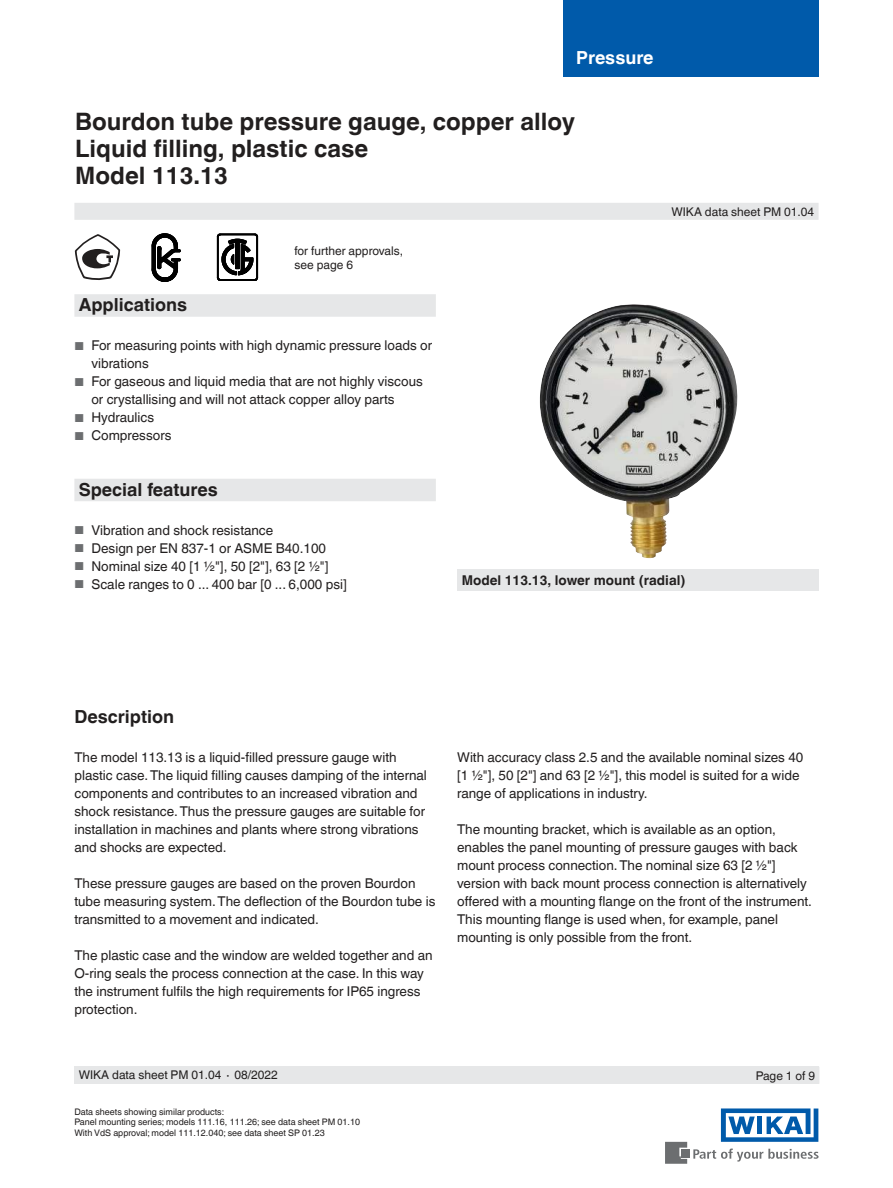
<style>
.page{position:relative;width:893px;height:1188px;background:#fff}
.page>*{position:absolute;margin:0;border:0;box-sizing:border-box;transform-origin:0 0}
.t1{font:700 24px/27px "Helvetica World";color:#221f1f}
.t2{font:700 18px "Helvetica World";color:#221f1f}
.t3{font:700 18px "Helvetica World";color:#fff}
.t4{font:13.5px/18px "Helvetica World";color:#221f1f}
.t5{font:700 13.5px "Helvetica World";color:#221f1f}
.t6{font:12px/13.5px "Helvetica World";color:#221f1f}
.t7{font:9px/10.5px "Helvetica World";color:#221f1f}
.s1{font-size:11.55px;color:#6c6e70}
</style>
<div class="page">
<svg style="left:693px;top:1149px;width:126px;height:13px"></svg>
<div style="left:682px;top:1150px;width:8px;height:8px;background:#6c6e70"></div>
<svg style="left:665px;top:1142px;width:22px;height:22px"></svg>
<svg style="left:721px;top:1108px;width:97px;height:34px"></svg>
<div style="left:563px;top:0;width:256px;height:76px;background:#005aaa"></div>
<div style="left:74px;top:203px;width:745px;height:17px;background:#e6e7e8"></div>
<div style="left:74px;top:1066px;width:745px;height:18px;background:#e6e7e8"></div>
<div style="left:457px;top:570px;width:362px;height:21px;background:#e6e7e8"></div>
<div style="left:74px;top:294px;width:362px;height:23px;background:#e6e7e8"></div>
<div style="left:74px;top:479px;width:362px;height:22px;background:#e6e7e8"></div>
<svg style="left:217px;top:234px;width:41px;height:47px"></svg>
<svg style="left:152px;top:234px;width:28px;height:47px"></svg>
<svg style="left:75px;top:234px;width:45px;height:46px"></svg>
<img style="left:539px;top:304px;width:199px;height:254px">
<h2 class="t3" style="left:576px;top:47px;width:79px">Pressure</h2>
<h1 class="t1" style="left:75px;top:110px;width:501px">Bourdon tube pressure gauge, copper alloy<br>Liquid 昀椀lling, plastic case<br>Model 113.13</h1>
<p class="t6" style="left:294px;top:245px;width:110px">for further approvals, see page 6</p>
<p class="t6" style="left:671px;top:206px;width:144px">WIKA data sheet PM 01.04</p>
<h2 class="t2" style="left:79px;top:298px;width:110px">Applications</h2>
<p class="t4" style="left:91px;top:338px;width:342px;text-indent:-17px"><span class="s1">■</span> For measuring points with high dynamic pressure loads or vibrations</p>
<p class="t4" style="left:91px;top:374px;width:333px;text-indent:-17px"><span class="s1">■</span> For gaseous and liquid media that are not highly viscous or crystallising and will not attack copper alloy parts</p>
<p class="t4" style="left:74px;top:410px;width:81px"><span class="s1">■</span> Hydraulics</p>
<p class="t4" style="left:74px;top:428px;width:99px"><span class="s1">■</span> Compressors</p>
<h2 class="t2" style="left:79px;top:483px;width:141px">Special features</h2>
<p class="t4" style="left:74px;top:522px;width:200px"><span class="s1">■</span> Vibration and shock resistance</p>
<p class="t4" style="left:74px;top:540px;width:253px"><span class="s1">■</span> Design per EN 837-1 or ASME B40.100</p>
<p class="t4" style="left:74px;top:558px;width:256px"><span class="s1">■</span> Nominal size 40 [1 ½"], 50 [2"], 63 [2 ½"]</p>
<p class="t4" style="left:74px;top:576px;width:274px"><span class="s1">■</span> Scale ranges to 0 ... 400 bar [0 ... 6,000 psi]</p>
<p class="t5" style="left:462px;top:575px;width:225px">Model 113.13, lower mount (radial)</p>
<h2 class="t2" style="left:74px;top:710px;width:101px">Description</h2>
<p class="t4" style="left:74px;top:748px;width:354px">The model 113.13 is a liquid-昀椀lled pressure gauge with plastic case. The liquid 昀椀lling causes damping of the internal components and contributes to an increased vibration and shock resistance. Thus the pressure gauges are suitable for installation in machines and plants where strong vibrations and shocks are expected.</p>
<p class="t4" style="left:74px;top:875px;width:363px">These pressure gauges are based on the proven Bourdon tube measuring system. The de昀氀ection of the Bourdon tube is transmitted to a movement and indicated.</p>
<p class="t4" style="left:74px;top:947px;width:360px">The plastic case and the window are welded together and an O-ring seals the process connection at the case. In this way the instrument ful昀椀ls the high requirements for IP65 ingress protection.</p>
<p class="t6" style="left:79px;top:1069px;width:201px">WIKA data sheet PM 01.04 ∙ 08/2022</p>
<p class="t7" style="left:74px;top:1107px;width:287px">Data sheets showing similar products:<br>Panel mounting series; models 111.16, 111.26; see data sheet PM 01.10<br>With VdS approval; model 111.12.040; see data sheet SP 01.23</p>
<p class="t4" style="left:457px;top:749px;width:348px">With accuracy class 2.5 and the available nominal sizes 40 [1 ½"], 50 [2"] and 63 [2 ½"], this model is suited for a wide range of applications in industry.</p>
<p class="t4" style="left:457px;top:821px;width:356px">The mounting bracket, which is available as an option, enables the panel mounting of pressure gauges with back mount process connection. The nominal size 63 [2 ½"] version with back mount process connection is alternatively o昀昀ered with a mounting 昀氀ange on the front of the instrument.<br>This mounting 昀氀ange is used when, for example, panel mounting is only possible from the front.</p>
<p class="t6" style="left:756px;top:1070px;width:61px">Page 1 of 9</p>
</div>
